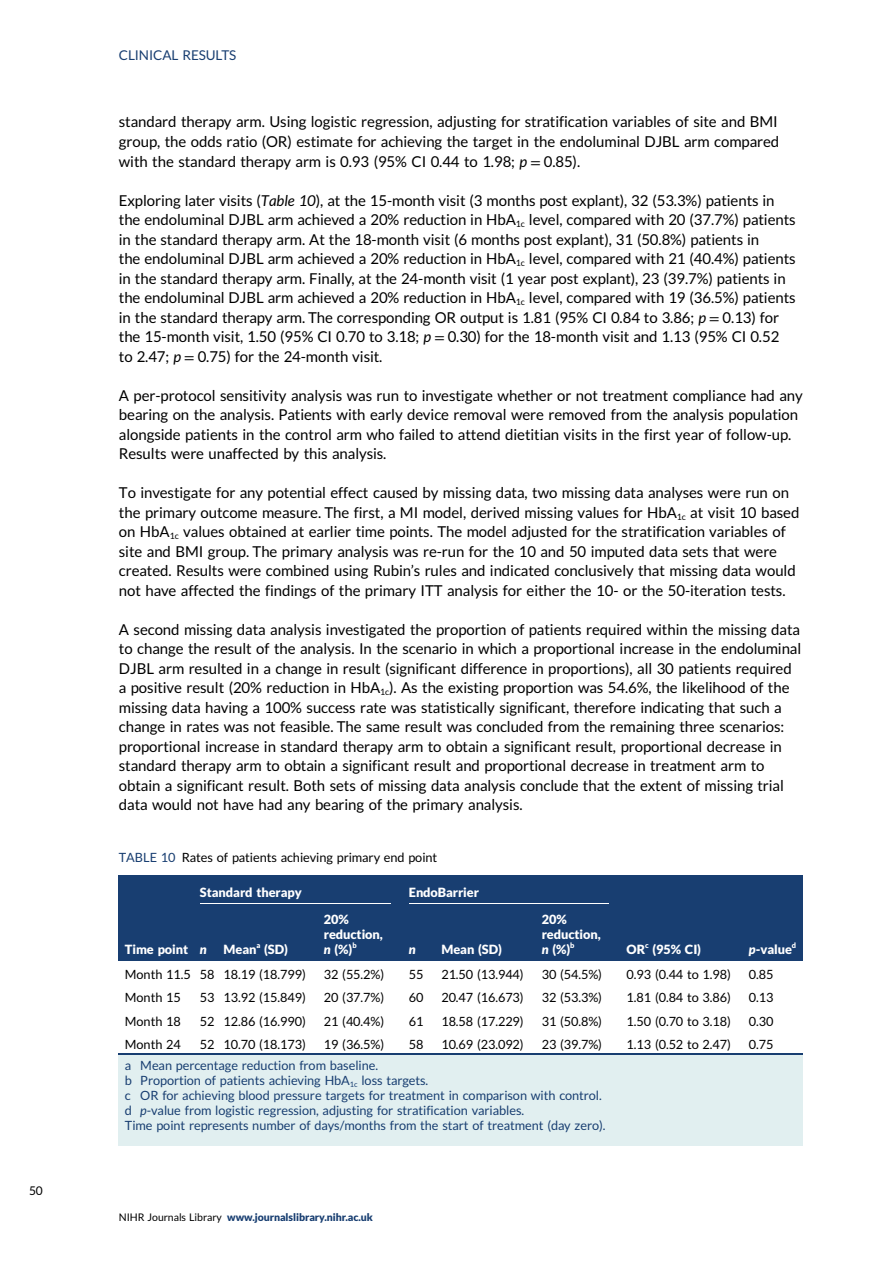
<style>
.page{position:relative;width:893px;height:1263px;background:#fff}
.page>*{position:absolute;margin:0;border:0;box-sizing:border-box;transform-origin:0 0}
.t1{font:15px/19.5px "Adv T Ta 9 c 1 b 374";color:#000}
.t2{font:13.5px "Adv T Ta 9 c 1 b 374";color:#183e71}
.t3{font:12.75px "Adv T Ta 9 c 1 b 374";color:#000}
.t4{font:12.75px/15px "Adv T Ta 9 c 1 b 374";color:#183e71}
.t5{font:12.75px/15px "Adv T Tfac 587 ca.B";color:#fff}
.t6{font:12.75px "Adv T Tdc 76 ebec.BI";color:#fff}
.t7{font:12px "Adv T Ta 9 c 1 b 374";color:#000}
.t8{font:10.5px "Adv T Tfac 587 ca.B";color:#183e71}
.s1{font-family:"Adv T Teb 5 f 0 e 55.I"}
.s2{font-family:"Adv T Td 877 c 31 c"}
.s3{font-style:inherit}
.s4{color:#183e71}
.s5{font-family:"Adv T Tdc 76 ebec.BI"}
.s6{font-family:"Adv T Ta 9 c 1 b 374";color:#000}
</style>
<div class="page">
<div style="left:119px;top:877px;width:81px;height:83px;background:#183e71"></div>
<div style="left:191px;top:877px;width:218px;height:27px;background:#183e71"></div>
<div style="left:391px;top:877px;width:236px;height:27px;background:#183e71"></div>
<div style="left:609px;top:877px;width:140px;height:83px;background:#183e71"></div>
<div style="left:731px;top:877px;width:72px;height:83px;background:#183e71"></div>
<div style="left:191px;top:904px;width:32px;height:56px;background:#183e71"></div>
<div style="left:215px;top:904px;width:109px;height:56px;background:#183e71"></div>
<div style="left:306px;top:904px;width:103px;height:56px;background:#183e71"></div>
<div style="left:391px;top:904px;width:50px;height:56px;background:#183e71"></div>
<div style="left:423px;top:904px;width:119px;height:56px;background:#183e71"></div>
<div style="left:524px;top:904px;width:103px;height:56px;background:#183e71"></div>
<hr style="left:119px;top:876px;width:684px;height:1px;background:#183e71">
<hr style="left:119px;top:1053px;width:684px;height:2px;background:#183e71">
<hr style="left:200px;top:903px;width:191px;height:1px;background:#fff">
<hr style="left:409px;top:903px;width:200px;height:1px;background:#fff">
<div style="left:119px;top:1055px;width:684px;height:30px;background:#e1eff0"></div>
<div style="left:119px;top:1085px;width:684px;height:30px;background:#e1eff0"></div>
<div style="left:119px;top:1115px;width:684px;height:30px;background:#e1eff0"></div>
<p class="t7" style="left:29px;top:1186px;width:15px">50</p>
<p class="t2" style="left:119px;top:50px;width:119px">CLINICAL RESULTS</p>
<p class="t1" style="left:119px;top:114px;width:662px;text-align:justify">standard therapy arm. Using logistic regression, adjusting for stratification variables of site and BMI group, the odds ratio (OR) estimate for achieving the target in the endoluminal DJBL arm compared with the standard therapy arm is 0.93 (95% CI 0.44 to 1.98; <span class="s1">p</span> <span class="s2">=</span> 0.85).</p>
<p class="t1" style="left:119px;top:192px;width:678px">Exploring later visits (<span class="s1">Table 10</span>), at the 15-month visit (3 months post explant), 32 (53.3%) patients in the endoluminal DJBL arm achieved a 20% reduction in HbA<sub>1c</sub> level, compared with 20 (37.7%) patients in the standard therapy arm. At the 18-month visit (6 months post explant), 31 (50.8%) patients in<br>the endoluminal DJBL arm achieved a 20% reduction in HbA<sub>1c</sub> level, compared with 21 (40.4%) patients in the standard therapy arm. Finally, at the 24-month visit (1 year post explant), 23 (39.7%) patients in the endoluminal DJBL arm achieved a 20% reduction in HbA<sub>1c</sub> level, compared with 19 (36.5%) patients in the standard therapy arm. The corresponding OR output is 1.81 (95% CI 0.84 to 3.86; <span class="s1">p</span> <span class="s2">=</span> 0.13) for the 15-month visit, 1.50 (95% CI 0.70 to 3.18; <span class="s1">p</span> <span class="s2">=</span> 0.30) for the 18-month visit and 1.13 (95% CI 0.52 to 2.47; <span class="s1">p</span> <span class="s2">=</span> 0.75) for the 24-month visit.</p>
<p class="t1" style="left:119px;top:387px;width:685px">A per-protocol sensitivity analysis was run to investigate whether or not treatment compliance had any bearing on the analysis. Patients with early device removal were removed from the analysis population alongside patients in the control arm who failed to attend dietitian visits in the first year of follow-up.<br>Results were unaffected by this analysis.</p>
<p class="t1" style="left:119px;top:484px;width:682px">To investigate for any potential effect caused by missing data, two missing data analyses were run on the primary outcome measure. The first, a MI model, derived missing values for HbA<sub>1c</sub> at visit 10 based on HbA<sub>1c</sub> values obtained at earlier time points. The model adjusted for the stratification variables of site and BMI group. The primary analysis was re-run for the 10 and 50 imputed data sets that were created. Results were combined using Rubin<span class="s3">’</span>s rules and indicated conclusively that missing data would not have affected the findings of the primary ITT analysis for either the 10- or the 50-iteration tests.</p>
<p class="t1" style="left:119px;top:621px;width:684px">A second missing data analysis investigated the proportion of patients required within the missing data to change the result of the analysis. In the scenario in which a proportional increase in the endoluminal DJBL arm resulted in a change in result (significant difference in proportions), all 30 patients required a positive result (20% reduction in HbA<sub>1c</sub>). As the existing proportion was 54.6%, the likelihood of the missing data having a 100% success rate was statistically significant, therefore indicating that such a change in rates was not feasible. The same result was concluded from the remaining three scenarios: proportional increase in standard therapy arm to obtain a significant result, proportional decrease in standard therapy arm to obtain a significant result and proportional decrease in treatment arm to obtain a significant result. Both sets of missing data analysis conclude that the extent of missing trial data would not have had any bearing of the primary analysis.</p>
<p class="t3" style="left:119px;top:853px;width:320px"><span class="s4">TABLE 10</span> Rates of patients achieving primary end point</p>
<p class="t5" style="left:125px;top:942px;width:65px">Time point</p>
<p class="t5" style="left:200px;top:885px;width:103px">Standard therapy</p>
<p class="t5" style="left:409px;top:885px;width:72px">EndoBarrier</p>
<p class="t6" style="left:200px;top:942px;width:8px">n</p>
<p class="t5" style="left:223px;top:942px;width:66px">Mean<sup>a</sup> (SD)</p>
<p class="t5" style="left:324px;top:912px;width:60px">20% reduction, <span class="s5">n</span> (%)<sup>b</sup></p>
<p class="t6" style="left:409px;top:942px;width:8px">n</p>
<p class="t5" style="left:441px;top:942px;width:62px">Mean (SD)</p>
<p class="t5" style="left:542px;top:912px;width:60px">20% reduction, <span class="s5">n</span> (%)<sup>b</sup></p>
<p class="t5" style="left:627px;top:942px;width:76px">OR<sup>c</sup> (95% CI)</p>
<p class="t5" style="left:749px;top:942px;width:49px"><span class="s5">p</span>-value<sup>d</sup></p>
<p class="t3" style="left:125px;top:970px;width:182px">Month 11.5 58 18.19 (18.799)</p>
<p class="t3" style="left:324px;top:970px;width:62px">32 (55.2%)</p>
<p class="t3" style="left:409px;top:970px;width:16px">55</p>
<p class="t3" style="left:441px;top:970px;width:84px">21.50 (13.944)</p>
<p class="t3" style="left:542px;top:970px;width:62px">30 (54.5%)</p>
<p class="t3" style="left:627px;top:970px;width:106px">0.93 (0.44 to 1.98)</p>
<p class="t3" style="left:749px;top:970px;width:26px">0.85</p>
<p class="t3" style="left:125px;top:993px;width:57px">Month 15</p>
<p class="t3" style="left:200px;top:993px;width:107px">53 13.92 (15.849)</p>
<p class="t3" style="left:324px;top:993px;width:62px">20 (37.7%)</p>
<p class="t3" style="left:409px;top:993px;width:16px">60</p>
<p class="t3" style="left:441px;top:993px;width:84px">20.47 (16.673)</p>
<p class="t3" style="left:542px;top:993px;width:62px">32 (53.3%)</p>
<p class="t3" style="left:627px;top:993px;width:106px">1.81 (0.84 to 3.86)</p>
<p class="t3" style="left:749px;top:993px;width:26px">0.13</p>
<p class="t3" style="left:125px;top:1016px;width:57px">Month 18</p>
<p class="t3" style="left:200px;top:1016px;width:107px">52 12.86 (16.990)</p>
<p class="t3" style="left:324px;top:1016px;width:62px">21 (40.4%)</p>
<p class="t3" style="left:409px;top:1016px;width:16px">61</p>
<p class="t3" style="left:441px;top:1016px;width:84px">18.58 (17.229)</p>
<p class="t3" style="left:542px;top:1016px;width:62px">31 (50.8%)</p>
<p class="t3" style="left:627px;top:1016px;width:106px">1.50 (0.70 to 3.18)</p>
<p class="t3" style="left:749px;top:1016px;width:26px">0.30</p>
<p class="t3" style="left:125px;top:1039px;width:57px">Month 24</p>
<p class="t3" style="left:200px;top:1039px;width:107px">52 10.70 (18.173)</p>
<p class="t3" style="left:324px;top:1039px;width:62px">19 (36.5%)</p>
<p class="t3" style="left:409px;top:1039px;width:16px">58</p>
<p class="t3" style="left:441px;top:1039px;width:84px">10.69 (23.092)</p>
<p class="t3" style="left:542px;top:1039px;width:62px">23 (39.7%)</p>
<p class="t3" style="left:627px;top:1039px;width:106px">1.13 (0.52 to 2.47)</p>
<p class="t3" style="left:749px;top:1039px;width:26px">0.75</p>
<p class="t4" style="left:125px;top:1059px;width:482px">a Mean percentage reduction from baseline.<br>b Proportion of patients achieving HbA<sub>1c</sub> loss targets.<br>c OR for achieving blood pressure targets for treatment in comparison with control. d <span class="s1">p</span>-value from logistic regression, adjusting for stratification variables.<br>Time point represents number of days/months from the start of treatment (day zero).</p>
<p class="t8" style="left:119px;top:1213px;width:255px"><span class="s6">NIHR Journals Library</span> www.journalslibrary.nihr.ac.uk</p>
</div>
